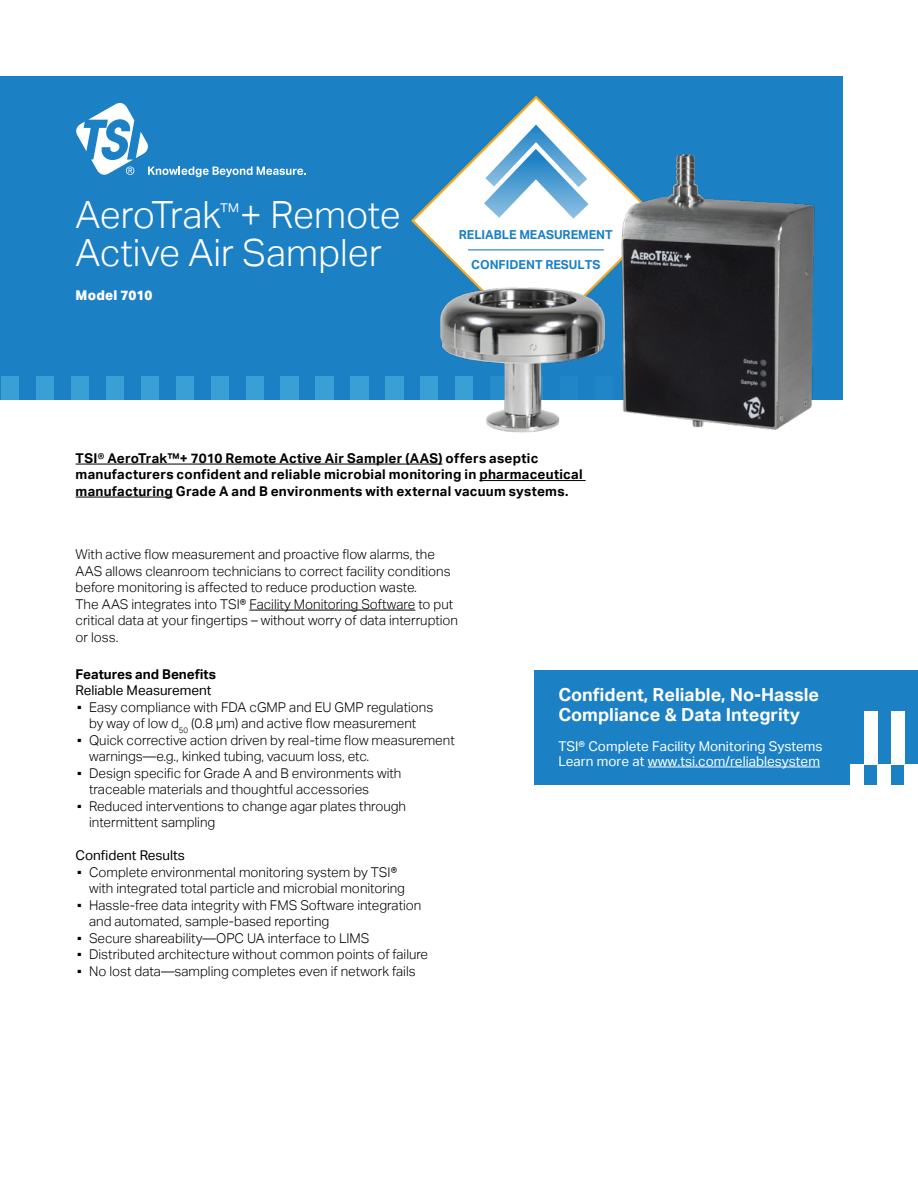
<style>
.page{position:relative;width:918px;height:1188px;background:#fff}
.page>*{position:absolute;margin:0;border:0;box-sizing:border-box;transform-origin:0 0}
.t1{font:300 37.5px/37.5px "Aktiv Grotesk";color:#fff}
.t2{font:700 18px/19.5px "Aktiv Grotesk";color:#fff}
.t3{font:300 13.5px/16.5px "Aktiv Grotesk";color:#000}
.t4{font:700 13.5px/16.5px "Aktiv Grotesk";letter-spacing:.015em;color:#000}
.t5{font:13.5px/15px "Aktiv Grotesk";color:#fff}
.t6{font:13.5px "Aktiv Grotesk";color:#000}
.t7{font:800 13.5px "Aktiv Grotesk";letter-spacing:.015em;color:#fff}
.t8{font:700 12.3px "Aktiv Grotesk";color:#1b80c4}
.s1{font-weight:400}
</style>
<div class="page">
<div style="left:535px;top:670px;width:383px;height:114px;background:#1b80c4"></div>
<div style="left:0;top:76px;width:842px;height:324px;background:#1b80c4"></div>
<hr style="left:76px;top:464px;width:367px;height:1px;background:#000">
<hr style="left:76px;top:497px;width:97px;height:1px;background:#000">
<hr style="left:249px;top:610px;width:166px;height:1px;background:#000">
<div style="left:891px;top:711px;width:13px;height:53px;background:#fff"></div>
<div style="left:864px;top:711px;width:13px;height:53px;background:#fff"></div>
<div style="left:904px;top:764px;width:14px;height:23px;background:#fff"></div>
<div style="left:877px;top:764px;width:14px;height:21px;background:#fff"></div>
<div style="left:850px;top:764px;width:14px;height:21px;background:#fff"></div>
<div style="left:2px;top:376px;width:17px;height:25px;background:#399fd4"></div>
<div style="left:36px;top:376px;width:18px;height:25px;background:#399fd4"></div>
<div style="left:71px;top:376px;width:18px;height:25px;background:#399fd4"></div>
<div style="left:141px;top:376px;width:18px;height:25px;background:#399fd4"></div>
<div style="left:176px;top:376px;width:18px;height:25px;background:#399fd4"></div>
<div style="left:211px;top:376px;width:18px;height:25px;background:#399fd4"></div>
<div style="left:246px;top:376px;width:18px;height:25px;background:#399fd4"></div>
<div style="left:106px;top:376px;width:18px;height:25px;background:#399fd4"></div>
<div style="left:281px;top:376px;width:17px;height:25px;background:#399fd4"></div>
<div style="left:315px;top:376px;width:18px;height:25px;background:#399fd4"></div>
<div style="left:350px;top:376px;width:18px;height:25px;background:#399fd4"></div>
<div style="left:420px;top:376px;width:18px;height:25px;background:#399fd4"></div>
<div style="left:385px;top:376px;width:18px;height:25px;background:#399fd4"></div>
<div style="left:351px;top:376px;width:18px;height:25px;background:#399fd4"></div>
<svg style="left:76px;top:103px;width:230px;height:75px"></svg>
<hr style="left:648px;top:767px;width:172px;height:1px;background:#fff">
<svg style="left:411px;top:95px;width:147px;height:155px"></svg>
<img style="left:440px;top:117px;width:375px;height:364px">
<h1 class="t1" style="left:76px;top:197px;width:327px">AeroTrak<sup>™</sup>+ Remote<br>Active Air Sampler</h1>
<p class="t7" style="left:76px;top:288px;width:78px">Model 7010</p>
<p class="t8" style="left:459px;top:228px;width:156px">RELIABLE MEASUREMENT</p>
<p class="t8" style="left:471px;top:257px;width:131px">CONFIDENT RESULTS</p>
<p class="t4" style="left:76px;top:450px;width:509px">TSI® AeroTrak™+ 7010 Remote Active Air Sampler (AAS) offers aseptic manufacturers confident and reliable microbial monitoring in pharmaceutical manufacturing Grade A and B environments with external vacuum systems.</p>
<p class="t3" style="left:76px;top:546px;width:384px">With active flow measurement and proactive flow alarms, the AAS allows cleanroom technicians to correct facility conditions before monitoring is affected to reduce production waste.<br>The AAS integrates into TSI® Facility Monitoring Software to put critical data at your fingertips – without worry of data interruption or loss.</p>
<p class="t4" style="left:76px;top:666px;width:142px">Features and Benefits</p>
<p class="t6" style="left:76px;top:683px;width:137px">Reliable Measurement</p>
<p class="t3" style="left:76px;top:699px;width:359px;text-align:center"><span class="s1">▪</span> Easy compliance with FDA cGMP and EU GMP regulations by way of low d<sub>50</sub> (0.8 µm) and active flow measurement</p>
<p class="t3" style="left:89px;top:732px;width:367px;text-indent:-14px"><span class="s1">▪</span> Quick corrective action driven by real-time flow measurement warnings—e.g., kinked tubing, vacuum loss, etc.</p>
<p class="t3" style="left:89px;top:765px;width:314px;text-indent:-14px"><span class="s1">▪</span> Design specific for Grade A and B environments with traceable materials and thoughtful accessories</p>
<p class="t3" style="left:89px;top:798px;width:319px;text-indent:-14px"><span class="s1">▪</span> Reduced interventions to change agar plates through intermittent sampling</p>
<p class="t6" style="left:76px;top:848px;width:111px">Confident Results</p>
<p class="t3" style="left:89px;top:864px;width:318px;text-indent:-14px"><span class="s1">▪</span> Complete environmental monitoring system by TSI® with integrated total particle and microbial monitoring</p>
<p class="t3" style="left:89px;top:897px;width:334px;text-indent:-14px"><span class="s1">▪</span> Hassle-free data integrity with FMS Software integration and automated, sample-based reporting</p>
<p class="t3" style="left:76px;top:930px;width:295px"><span class="s1">▪</span> Secure shareability—OPC UA interface to LIMS</p>
<p class="t3" style="left:76px;top:946px;width:354px"><span class="s1">▪</span> Distributed architecture without common points of failure</p>
<p class="t3" style="left:76px;top:963px;width:342px"><span class="s1">▪</span> No lost data—sampling completes even if network fails</p>
<h2 class="t2" style="left:558px;top:685px;width:262px">Confident, Reliable, No-Hassle<br>Compliance &amp; Data Integrity</h2>
<p class="t5" style="left:558px;top:738px;width:266px">TSI® Complete Facility Monitoring Systems<br>Learn more at www.tsi.com/reliablesystem</p>
</div>
